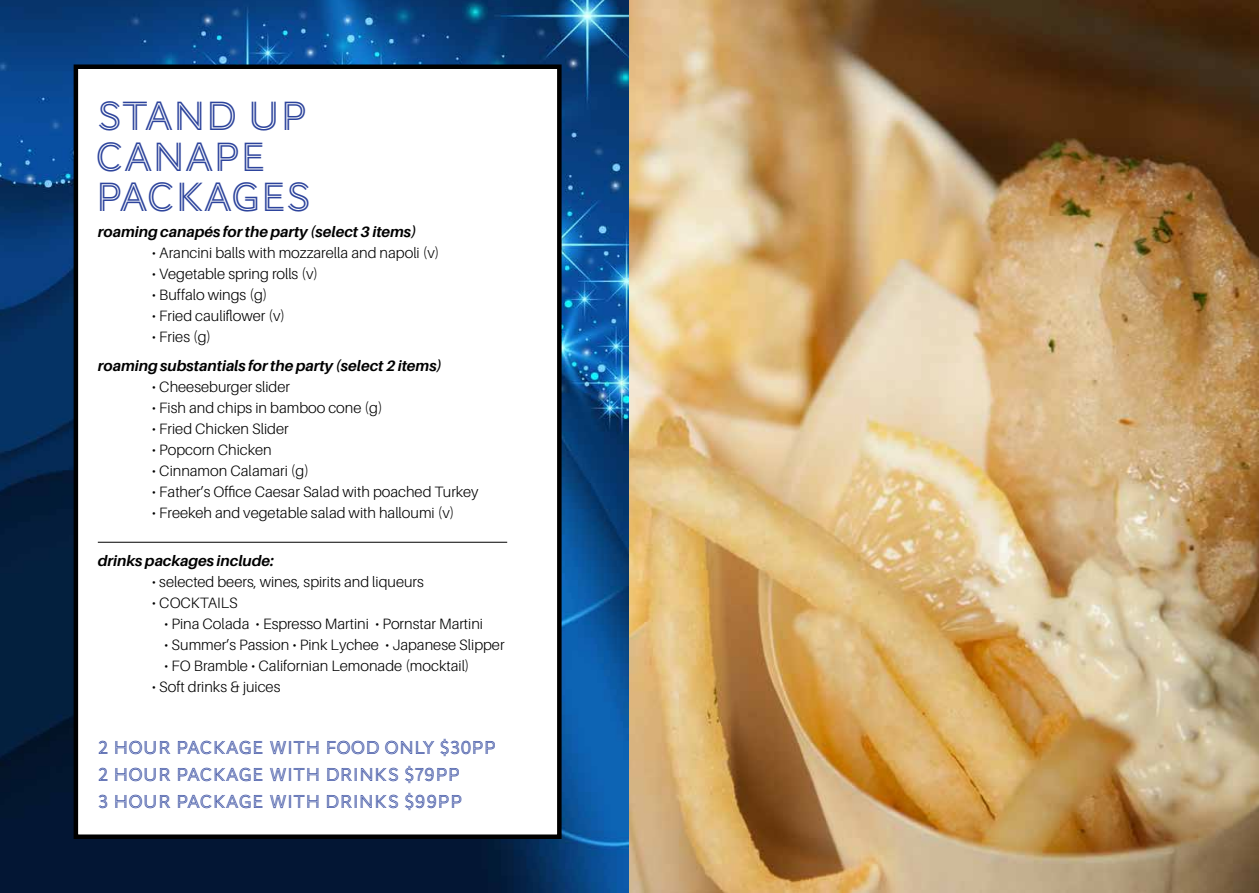
<style>
.page{position:relative;width:1259px;height:893px;background:#fff}
.page>*{position:absolute;margin:0;border:0;box-sizing:border-box;transform-origin:0 0}
.t1{font:42px/40.3px "AW Conqueror Inline";color:#2d449c}
.t2{font:19.35px/27px "AW Conqueror Inline";color:#2d449c}
.t3{font:300 15px "Aileron";color:#000}
.t4{font:italic 700 15px "Aileron";color:#000}
</style>
<div class="page">
<img style="left:0;top:0;width:1259px;height:893px">
<div style="left:76px;top:67px;width:483px;height:770px;background:#fff"></div>
<div style="left:74px;top:64px;width:487px;height:775px;border:4px solid #000"></div>
<hr style="left:98px;top:542px;width:409px;height:1px;background:#000">
<h1 class="t1" style="left:96px;top:98px;width:218px">STAND UP<br>CANAPE<br>PACKAGES</h1>
<p class="t4" style="left:98px;top:223px;width:320px">roaming canapés for the party (select 3 items)</p>
<p class="t3" style="left:152px;top:245px;width:289px">• Arancini balls with mozzarella and napoli (v)</p>
<p class="t3" style="left:152px;top:266px;width:168px">• Vegetable spring rolls (v)</p>
<p class="t3" style="left:152px;top:287px;width:117px">• Buffalo wings (g)</p>
<p class="t3" style="left:152px;top:308px;width:135px">• Fried cauliflower (v)</p>
<p class="t3" style="left:152px;top:329px;width:61px">• Fries (g)</p>
<p class="t4" style="left:98px;top:358px;width:346px">roaming substantials for the party (select 2 items)</p>
<p class="t3" style="left:152px;top:379px;width:140px">• Cheeseburger slider</p>
<p class="t3" style="left:152px;top:400px;width:232px">• Fish and chips in bamboo cone (g)</p>
<p class="t3" style="left:152px;top:421px;width:138px">• Fried Chicken Slider</p>
<p class="t3" style="left:152px;top:442px;width:121px">• Popcorn Chicken</p>
<p class="t3" style="left:152px;top:463px;width:159px">• Cinnamon Calamari (g)</p>
<p class="t3" style="left:152px;top:484px;width:328px">• Father’s Office Caesar Salad with poached Turkey</p>
<p class="t3" style="left:152px;top:505px;width:304px">• Freekeh and vegetable salad with halloumi (v)</p>
<p class="t4" style="left:98px;top:552px;width:178px">drinks packages include:</p>
<p class="t3" style="left:152px;top:573px;width:274px">• selected beers, wines, spirits and liqueurs</p>
<p class="t3" style="left:152px;top:594px;width:88px">• COCKTAILS</p>
<p class="t3" style="left:164px;top:615px;width:320px">• Pina Colada • Espresso Martini • Pornstar Martini</p>
<p class="t3" style="left:164px;top:636px;width:342px">• Summer’s Passion • Pink Lychee • Japanese Slipper</p>
<p class="t3" style="left:164px;top:657px;width:307px">• FO Bramble • Californian Lemonade (mocktail)</p>
<p class="t3" style="left:152px;top:678px;width:130px">• Soft drinks &amp; juices</p>
<p class="t2" style="left:98px;top:735px;width:400px">2 HOUR PACKAGE WITH FOOD ONLY $30PP<br>2 HOUR PACKAGE WITH DRINKS $79PP<br>3 HOUR PACKAGE WITH DRINKS $99PP</p>
</div>
